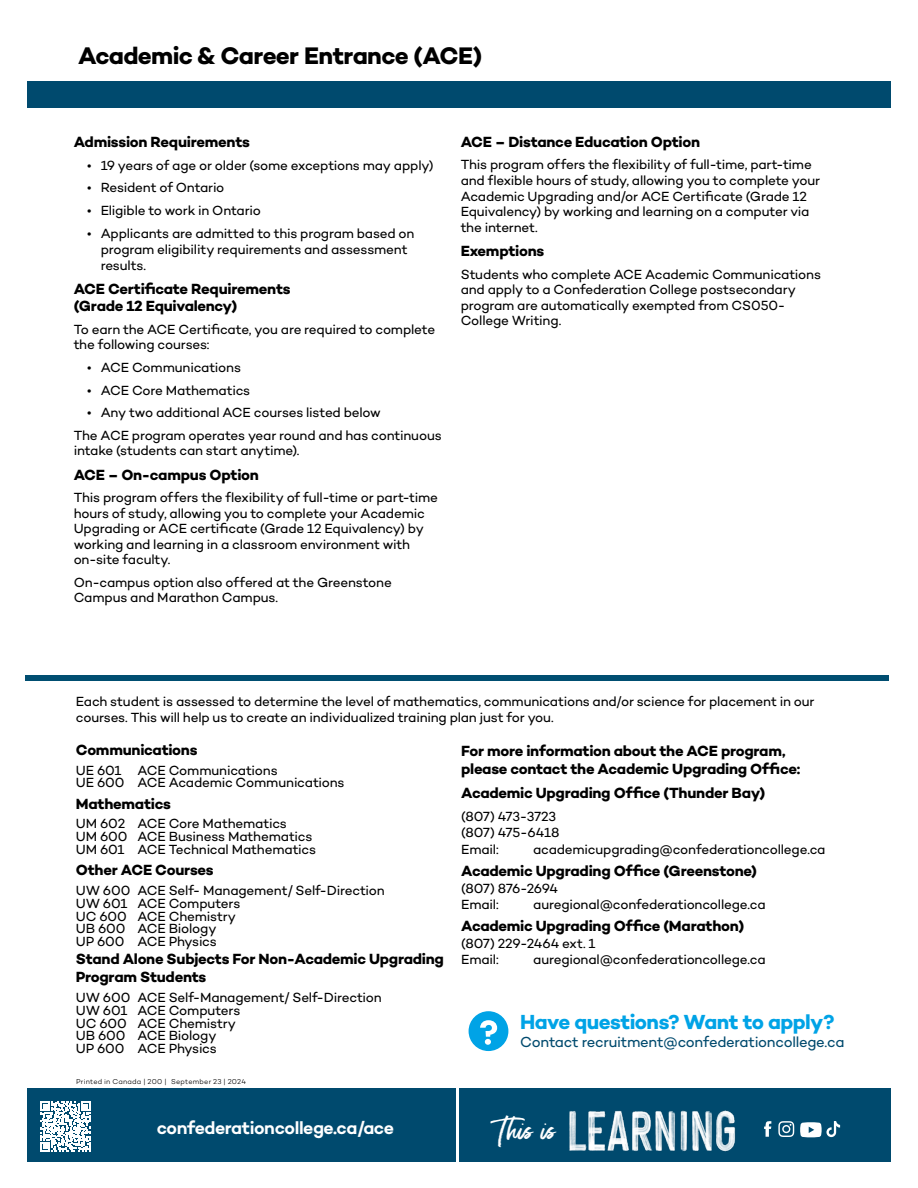
<style>
.page{position:relative;width:918px;height:1188px;background:#fff}
.page>*{position:absolute;margin:0;border:0;box-sizing:border-box;transform-origin:0 0}
.t1{font:30.3px "Moonstone";color:#fff}
.t2{font:700 24.3px "Campton";letter-spacing:-.03em;color:#000}
.t3{font:700 20.7px "Campton";letter-spacing:-.025em;color:#00a3e6}
.t4{font:600 18px "Campton";letter-spacing:-.025em;color:#fff}
.t5{font:700 15px/18px "Campton";letter-spacing:-.02em;color:#000}
.t6{font:14.85px "Campton";letter-spacing:-.02em;color:#004a6e}
.t7{font:13.5px/15.6px "Campton";letter-spacing:-.015em;color:#000}
.t8{font:300 7.2px "Campton";letter-spacing:.03em;color:#000}
</style>
<div class="page">
<div style="left:25px;top:675px;width:864px;height:6px;background:#004e71"></div>
<div style="left:27px;top:81px;width:864px;height:27px;background:#004a6e"></div>
<div style="left:469px;top:1012px;width:39px;height:38px;background:#00a3e6;border-radius:50%"></div>
<div style="left:469px;top:1011px;width:39px;height:40px;border:2px solid #00a3e6;border-radius:50%"></div>
<svg style="left:480px;top:1020px;width:17px;height:25px"></svg>
<div style="left:27px;top:1089px;width:864px;height:73px;background:#004a6e"></div>
<hr style="left:456px;top:1087px;width:3px;height:79px;background:#fff">
<svg style="left:41px;top:1102px;width:49px;height:49px"></svg>
<img style="left:569px;top:1110px;width:167px;height:42px">
<svg style="left:764px;top:1121px;width:7px;height:16px"></svg>
<svg style="left:778px;top:1121px;width:16px;height:16px"></svg>
<svg style="left:800px;top:1121px;width:40px;height:16px"></svg>
<h2 class="t2" style="left:78px;top:40px;width:406px">Academic &amp; Career Entrance (ACE)</h2>
<p class="t5" style="left:74px;top:133px;width:178px">Admission Requirements</p>
<p class="t7" style="left:87px;top:157px;width:348px">• 19 years of age or older (some exceptions may apply)</p>
<p class="t7" style="left:87px;top:180px;width:139px">• Resident of Ontario</p>
<p class="t7" style="left:87px;top:202px;width:175px">• Eligible to work in Ontario</p>
<p class="t7" style="left:101px;top:225px;width:315px;text-indent:-13px">• Applicants are admitted to this program based on program eligibility requirements and assessment results.</p>
<p class="t5" style="left:74px;top:280px;width:218px;line-height:17.4px">ACE Certificate Requirements (Grade 12 Equivalency)</p>
<p class="t7" style="left:74px;top:321px;width:363px">To earn the ACE Certificate, you are required to complete the following courses:</p>
<p class="t7" style="left:87px;top:359px;width:155px">• ACE Communications</p>
<p class="t7" style="left:87px;top:382px;width:165px">• ACE Core Mathematics</p>
<p class="t7" style="left:74px;top:401px;width:370px;line-height:22.4px;text-indent:14px">• Any two additional ACE courses listed below<br>The ACE program operates year round and has continuous</p>
<p class="t7" style="left:74px;top:443px;width:227px">intake (students can start anytime).</p>
<p class="t5" style="left:74px;top:465px;width:187px">ACE – On-campus Option</p>
<p class="t7" style="left:74px;top:489px;width:366px">This program offers the flexibility of full-time or part-time hours of study, allowing you to complete your Academic Upgrading or ACE certificate (Grade 12 Equivalency) by working and learning in a classroom environment with on-site faculty.</p>
<p class="t7" style="left:74px;top:574px;width:320px">On-campus option also offered at the Greenstone<br>Campus and Marathon Campus.</p>
<p class="t5" style="left:461px;top:133px;width:241px">ACE – Distance Education Option</p>
<p class="t7" style="left:461px;top:157px;width:361px">This program offers the flexibility of full-time, part-time and flexible hours of study, allowing you to complete your Academic Upgrading and/or ACE Certificate (Grade 12<br>Equivalency) by working and learning on a computer via the internet.</p>
<p class="t5" style="left:461px;top:242px;width:85px">Exemptions</p>
<p class="t7" style="left:461px;top:266px;width:362px">Students who complete ACE Academic Communications and apply to a Confederation College postsecondary program are automatically exempted from CS050- College Writing.</p>
<p class="t7" style="left:76px;top:693px;width:740px;line-height:16.2px">Each student is assessed to determine the level of mathematics, communications and/or science for placement in our courses. This will help us to create an individualized training plan just for you.</p>
<p class="t5" style="left:76px;top:741px;width:123px">Communications</p>
<p class="t7" style="left:76px;top:763px;width:270px;line-height:12.8px">UE 601 ACE Communications<br>UE 600 ACE Academic Communications</p>
<p class="t5" style="left:76px;top:795px;width:97px">Mathematics</p>
<p class="t7" style="left:76px;top:817px;width:242px;line-height:12.9px">UM 602 ACE Core Mathematics<br>UM 600 ACE Business Mathematics<br>UM 601 ACE Technical Mathematics</p>
<p class="t5" style="left:76px;top:861px;width:139px">Other ACE Courses</p>
<p class="t7" style="left:76px;top:884px;width:310px;line-height:12.8px">UW 600 ACE Self- Management/ Self-Direction<br>UW 601 ACE Computers<br>UC 600 ACE Chemistry<br>UB 600 ACE Biology<br>UP 600 ACE Physics</p>
<p class="t5" style="left:76px;top:950px;width:370px">Stand Alone Subjects For Non-Academic Upgrading<br>Program Students</p>
<p class="t7" style="left:76px;top:991px;width:307px;line-height:12.8px">UW 600 ACE Self-Management/ Self-Direction<br>UW 601 ACE Computers<br>UC 600 ACE Chemistry<br>UB 600 ACE Biology<br>UP 600 ACE Physics</p>
<p class="t8" style="left:76px;top:1077px;width:171px">Printed in Canada | 200 | September 23 | 2024</p>
<p class="t5" style="left:461px;top:741px;width:341px">For more information about the ACE program, please contact the Academic Upgrading Office:</p>
<p class="t5" style="left:461px;top:784px;width:306px">Academic Upgrading Office (Thunder Bay)</p>
<p class="t7" style="left:461px;top:808px;width:100px;line-height:16.2px">(807) 473-3723 (807) 475-6418<br>Email:</p>
<p class="t7" style="left:533px;top:841px;width:294px">academicupgrading@confederationcollege.ca</p>
<p class="t5" style="left:461px;top:862px;width:297px">Academic Upgrading Office (Greenstone)</p>
<p class="t7" style="left:461px;top:880px;width:99px;line-height:16.2px">(807) 876-2694<br>Email:</p>
<p class="t7" style="left:533px;top:896px;width:234px">auregional@confederationcollege.ca</p>
<p class="t5" style="left:461px;top:917px;width:285px">Academic Upgrading Office (Marathon)</p>
<p class="t7" style="left:461px;top:935px;width:136px;line-height:16.2px">(807) 229-2464 ext. 1<br>Email:</p>
<p class="t7" style="left:533px;top:951px;width:234px">auregional@confederationcollege.ca</p>
<h3 class="t3" style="left:520px;top:1009px;width:316px">Have questions? Want to apply?</h3>
<p class="t6" style="left:520px;top:1033px;width:326px">Contact recruitment@confederationcollege.ca</p>
<h3 class="t4" style="left:157px;top:1117px;width:239px">confederationcollege.ca/ace</h3>
<h1 class="t1" style="left:499px;top:1110px;width:59px">This is</h1>
</div>
